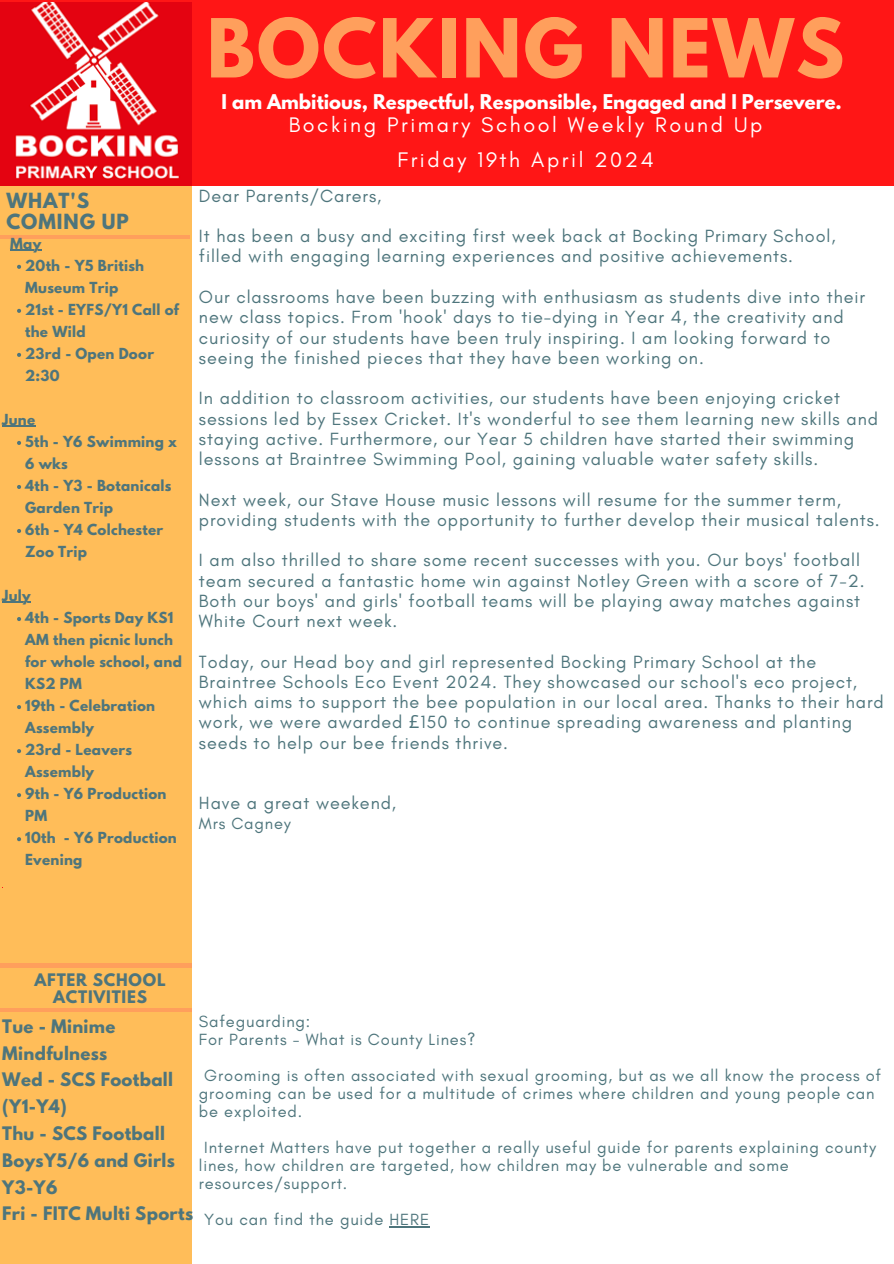
<style>
.page{position:relative;width:894px;height:1264px;background:#fff}
.page>*{position:absolute;margin:0;border:0;box-sizing:border-box;transform-origin:0 0}
.t1{font:700 72px "League Spartan";letter-spacing:.03em;color:#ff9f5c}
.t2{font:21.45px/34.8px "Glacial Indifference";letter-spacing:.12em;color:#fff;text-align:center}
.t3{font:700 18.45px/21px "League Spartan";letter-spacing:.05em;color:#4e757c}
.t4{font:18px/20.2px "Glacial Indifference";letter-spacing:.05em;color:#4e757c}
.t5{font:700 18px "League Spartan";color:#fff}
.t6{font:16.5px/18px "Glacial Indifference";letter-spacing:.05em;color:#4e757c}
.t7{font:700 16.5px/26.8px "League Spartan";letter-spacing:.02em;color:#4e757c}
.t8{font:700 15.3px/16.6px "League Spartan";letter-spacing:.05em;color:#4e757c;text-align:center}
.t9{font:700 13.5px/22px "League Spartan";letter-spacing:.02em;color:#4e757c}
.s1{font-family:"Noto Sans"}
</style>
<div class="page">
<div style="left:0;top:0;width:893px;height:185px;background:#ff1616"></div>
<div style="left:0;top:178px;width:191px;height:1085px;background:#ffbd59"></div>
<hr style="left:0;top:235px;width:190px;height:4px;background:#ff9f5c">
<img style="left:0;top:3px;width:191px;height:183px">
<hr style="left:0;top:1008px;width:191px;height:3px;background:#ff9f5c">
<hr style="left:0;top:963px;width:191px;height:4px;background:#ff9f5c">
<hr style="left:389px;top:1225px;width:41px;height:1px;background:#4e757c">
<hr style="left:10px;top:249px;width:31px;height:2px;background:#4e757c">
<svg style="left:17px;top:265px;width:4px;height:4px"></svg>
<svg style="left:17px;top:309px;width:4px;height:4px"></svg>
<svg style="left:17px;top:353px;width:4px;height:4px"></svg>
<hr style="left:2px;top:425px;width:34px;height:2px;background:#4e757c">
<svg style="left:17px;top:441px;width:4px;height:4px"></svg>
<svg style="left:17px;top:485px;width:4px;height:4px"></svg>
<svg style="left:17px;top:529px;width:4px;height:4px"></svg>
<hr style="left:2px;top:601px;width:29px;height:2px;background:#4e757c">
<svg style="left:17px;top:617px;width:4px;height:4px"></svg>
<svg style="left:17px;top:705px;width:4px;height:4px"></svg>
<svg style="left:17px;top:749px;width:4px;height:4px"></svg>
<svg style="left:17px;top:793px;width:4px;height:4px"></svg>
<svg style="left:17px;top:837px;width:4px;height:4px"></svg>
<p class="t3" style="left:6px;top:192px;width:124px">WHAT'S<br>COMING UP</p>
<p class="t9" style="left:25px;top:234px;width:120px;text-indent:-15px">May<br>20th - Y5 British</p>
<p class="t9" style="left:25px;top:278px;width:155px">Museum Trip<br>21st - EYFS/Y1 Call of</p>
<p class="t9" style="left:25px;top:322px;width:130px">the Wild<br>23rd - Open Door</p>
<h6 class="t9" style="left:25px;top:366px;width:36px">2:30</h6>
<h6 class="t9" style="left:2px;top:410px;width:35px">June</h6>
<p class="t9" style="left:25px;top:432px;width:153px">5th - Y6 Swimming x<br>6 wks</p>
<h5 class="t9" style="left:25px;top:476px;width:148px">4th - Y3 - Botanicals<br>Garden Trip</h5>
<h5 class="t9" style="left:25px;top:520px;width:139px">6th - Y4 Colchester<br>Zoo Trip</h5>
<h5 class="t9" style="left:2px;top:586px;width:30px">July</h5>
<h5 class="t9" style="left:25px;top:608px;width:158px">4th - Sports Day KS1<br>AM then picnic lunch for whole school, and<br>KS2 PM</h5>
<h5 class="t9" style="left:25px;top:696px;width:131px">19th - Celebration<br>Assembly</h5>
<h5 class="t9" style="left:25px;top:740px;width:108px">23rd - Leavers<br>Assembly</h5>
<h5 class="t9" style="left:25px;top:784px;width:143px">9th - Y6 Production<br>PM</h5>
<h5 class="t9" style="left:25px;top:828px;width:153px">10th - Y6 Production<br>Evening</h5>
<p class="t1" style="left:207px;top:13px;width:639px">BOCKING NEWS</p>
<p class="t2" style="left:288px;top:107px;width:475px">Bocking Primary School Weekly Round Up<br>Friday 19th April 2024</p>
<p class="t5" style="left:221px;top:92px;width:621px">I am Ambitious, Respectful, Responsible, Engaged and I Persevere.</p>
<p class="t4" style="left:199px;top:185px;width:184px">Dear Parents/Carers,</p>
<h1 class="t4" style="left:199px;top:226px;width:638px">It has been a busy and exciting first week back at Bocking Primary School, filled with engaging learning experiences and positive achievements.</h1>
<h2 class="t4" style="left:199px;top:286px;width:667px">Our classrooms have been buzzing with enthusiasm as students dive into their new class topics. From 'hook' days to tie-dying in Year 4, the creativity and curiosity of our students have been truly inspiring. I am looking forward to seeing the finished pieces that they have been working on.</h2>
<h4 class="t4" style="left:199px;top:388px;width:680px">In addition to classroom activities, our students have been enjoying cricket sessions led by Essex Cricket. It's wonderful to see them learning new skills and staying active. Furthermore, our Year 5 children have started their swimming lessons at Braintree Swimming Pool, gaining valuable water safety skills.</h4>
<p class="t4" style="left:199px;top:489px;width:682px">Next week, our Stave House music lessons will resume for the summer term, providing students with the opportunity to further develop their musical talents.</p>
<h3 class="t4" style="left:199px;top:550px;width:666px">I am also thrilled to share some recent successes with you. Our boys' football team secured a fantastic home win against Notley Green with a score of 7-2.<br>Both our boys' and girls' football teams will be playing away matches against White Court next week.</h3>
<p class="t4" style="left:199px;top:651px;width:686px">Today, our Head boy and girl represented Bocking Primary School at the Braintree Schools Eco Event 2024. They showcased our school's eco project, which aims to support the bee population in our local area. Thanks to their hard work, we were awarded <span class="s1">£</span>150 to continue spreading awareness and planting seeds to help our bee friends thrive.</p>
<p class="t4" style="left:199px;top:793px;width:198px">Have a great weekend,</p>
<p class="t6" style="left:199px;top:813px;width:93px">Mrs Cagney</p>
<p class="t8" style="left:34px;top:973px;width:133px">AFTER SCHOOL<br>ACTIVITIES</p>
<p class="t7" style="left:2px;top:1014px;width:115px">Tue - Minime<br>Mindfulness</p>
<p class="t7" style="left:2px;top:1068px;width:172px">Wed - SCS Football (Y1-Y4)</p>
<p class="t7" style="left:2px;top:1122px;width:174px">Thu - SCS Football<br>BoysY5/6 and Girls<br>Y3-Y6</p>
<p class="t7" style="left:2px;top:1202px;width:192px">Fri - FITC Multi Sports</p>
<p class="t6" style="left:199px;top:1011px;width:113px">Safeguarding:</p>
<p class="t6" style="left:199px;top:1029px;width:278px">For Parents - What is County Lines?</p>
<p class="t6" style="left:199px;top:1065px;width:683px;text-indent:5px">Grooming is often associated with sexual grooming, but as we all know the process of grooming can be used for a multitude of crimes where children and young people can be exploited.</p>
<p class="t6" style="left:199px;top:1137px;width:678px;text-indent:5px">Internet Matters have put together a really useful guide for parents explaining county lines, how children are targeted, how children may be vulnerable and some resources/support.</p>
<p class="t6" style="left:204px;top:1209px;width:226px">You can find the guide HERE</p>
</div>
